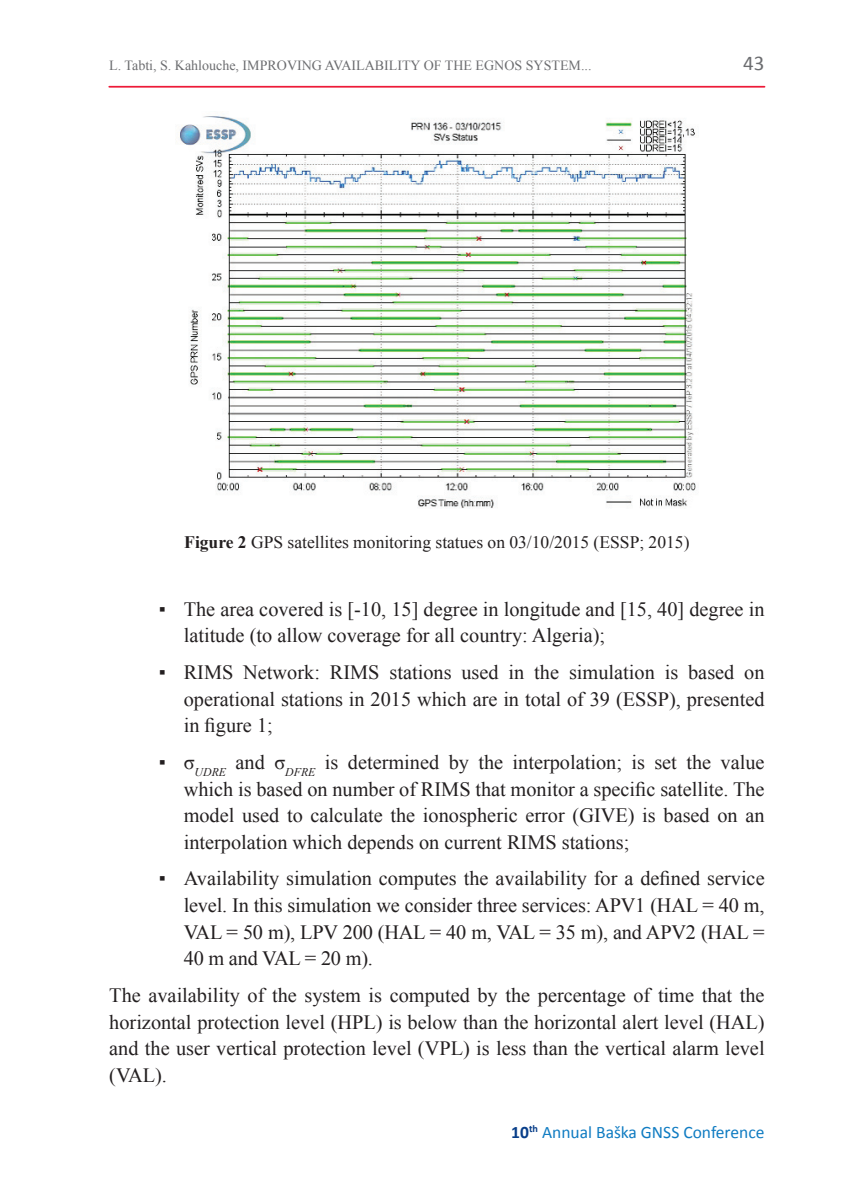
<style>
.page{position:relative;width:844px;height:1191px;background:#fff}
.page>*{position:absolute;margin:0;border:0;box-sizing:border-box;transform-origin:0 0}
.t1{font:21px "Calibri";color:#6c6d70}
.t2{font:20.3px/26.6px "Times New Roman";color:#231f20;text-align:justify}
.t3{font:17.5px "Times New Roman";color:#231f20}
.t4{font:17.5px "Calibri";color:#107cc2}
.t5{font:14px "Times New Roman";color:#6c6d70}
.s1{font-weight:700}
.s2{font-weight:700;color:#083e89}
</style>
<div class="page">
<hr style="left:109px;top:86px;width:655px;height:2px;background:#ed1a38">
<img style="left:176px;top:116px;width:520px;height:392px">
<p class="t5" style="left:109px;top:56px;width:484px">L. Tabti, S. Kahlouche, IMPROVING AVAILABILITY OF THE EGNOS SYSTEM...</p>
<p class="t1" style="left:743px;top:50px;width:23px">43</p>
<p class="t3" style="left:184px;top:530px;width:506px"><span class="s1">Figure 2</span> GPS satellites monitoring statues on 03/10/2015 (ESSP; 2015)</p>
<p class="t2" style="left:184px;top:595px;width:582px;text-indent:-25px">▪ The area covered is [-10, 15] degree in longitude and [15, 40] degree in latitude (to allow coverage for all country: Algeria);</p>
<p class="t2" style="left:184px;top:658px;width:582px;text-indent:-25px">▪ RIMS Network: RIMS stations used in the simulation is based on operational stations in 2015 which are in total of 39 (ESSP), presented in figure 1;</p>
<p class="t2" style="left:184px;top:748px;width:582px;text-indent:-25px">▪ σ<sub>UDRE</sub> and σ<sub>DFRE</sub> is determined by the interpolation; is set the value which is based on number of RIMS that monitor a specific satellite. The model used to calculate the ionospheric error (GIVE) is based on an interpolation which depends on current RIMS stations;</p>
<p class="t2" style="left:184px;top:865px;width:582px;text-indent:-25px">▪ Availability simulation computes the availability for a defined service level. In this simulation we consider three services: APV1 (HAL = 40 m, VAL = 50 m), LPV 200 (HAL = 40 m, VAL = 35 m), and APV2 (HAL = 40 m and VAL = 20 m).</p>
<p class="t2" style="left:109px;top:981px;width:656px">The availability of the system is computed by the percentage of time that the horizontal protection level (HPL) is below than the horizontal alert level (HAL) and the user vertical protection level (VPL) is less than the vertical alarm level (VAL).</p>
<p class="t4" style="left:511px;top:1121px;width:255px"><span class="s2">10</span><sup>th</sup> Annual Baška GNSS Conference</p>
</div>
